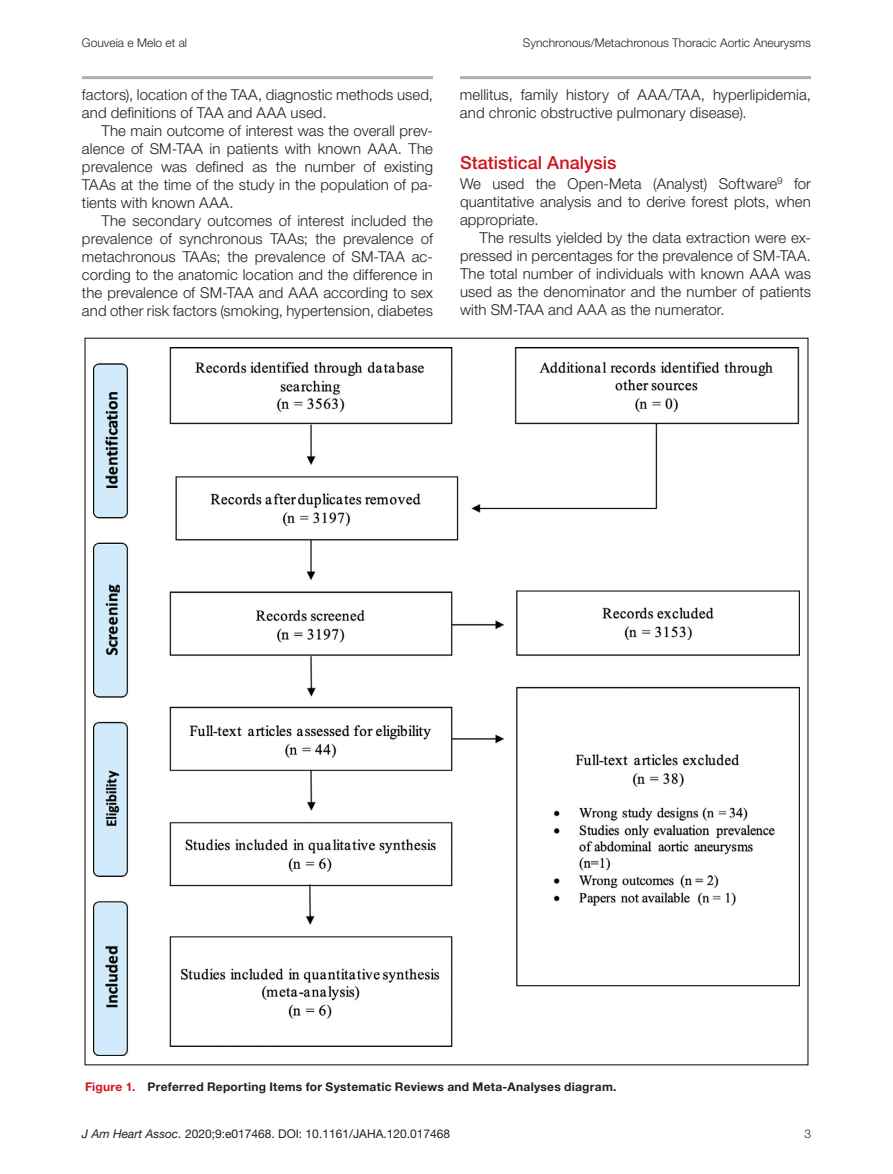
<style>
.page{position:relative;width:893px;height:1174px;background:#fff}
.page>*{position:absolute;margin:0;border:0;box-sizing:border-box;transform-origin:0 0}
.t1{font:500 18px "Helvetica Neue LT Std";color:#cd151d}
.t2{font:300 15px/18px "Helvetica Neue LT Std";letter-spacing:.005em;color:#231f20;text-align:justify}
.t3{font:700 12px "Helvetica Neue LT Std";letter-spacing:.02em;color:#231f20}
.t4{font:300 12px "Helvetica Neue LT Std";color:#231f20}
.t5{font:12px "Helvetica Neue LT Std";color:#231f20}
.s1{color:#cd151d}
.s2{font-style:italic}
</style>
<div class="page">
<img style="left:94px;top:348px;width:705px;height:707px">
<hr style="left:82px;top:76px;width:351px;height:3px;background:#aeafb3">
<hr style="left:460px;top:76px;width:351px;height:3px;background:#aeafb3">
<p class="t4" style="left:82px;top:35px;width:107px">Gouveia e Melo et al</p>
<p class="t4" style="left:523px;top:35px;width:290px">Synchronous/Metachronous Thoracic Aortic Aneurysms</p>
<p class="t2" style="left:82px;top:85px;width:352px">factors), location of the TAA, diagnostic methods used, and definitions of TAA and AAA used.</p>
<p class="t2" style="left:82px;top:121px;width:353px;text-indent:20px">The main outcome of interest was the overall prev&shy;alence of SM-TAA in patients with known AAA. The prevalence was defined as the number of existing TAAs at the time of the study in the population of pa&shy;tients with known AAA.</p>
<p class="t2" style="left:82px;top:211px;width:353px;text-indent:20px">The secondary outcomes of interest included the prevalence of synchronous TAAs; the prevalence of metachronous TAAs; the prevalence of SM-TAA ac&shy;cording to the anatomic location and the difference in the prevalence of SM-TAA and AAA according to sex and other risk factors (smoking, hypertension, diabetes</p>
<p class="t2" style="left:460px;top:85px;width:352px">mellitus, family history of AAA/TAA, hyperlipidemia, and chronic obstructive pulmonary disease).</p>
<p class="t1" style="left:460px;top:152px;width:158px">Statistical Analysis</p>
<p class="t2" style="left:460px;top:175px;width:352px">We used the Open-Meta (Analyst) Software<sup>9</sup> for quantitative analysis and to derive forest plots, when appropriate.</p>
<p class="t2" style="left:460px;top:229px;width:352px;text-indent:20px">The results yielded by the data extraction were ex&shy;pressed in percentages for the prevalence of SM-TAA.<br>The total number of individuals with known AAA was used as the denominator and the number of patients with SM-TAA and AAA as the numerator.</p>
<p class="t3" style="left:85px;top:1079px;width:533px"><span class="s1">Figure 1.</span> Preferred Reporting Items for Systematic Reviews and Meta-Analyses diagram.</p>
<p class="t5" style="left:82px;top:1126px;width:370px"><span class="s2">J Am Heart Assoc.</span> 2020;9:e017468. DOI: 10.1161/JAHA.120.017468</p>
<p class="t4" style="left:804px;top:1126px;width:8px">3</p>
</div>
